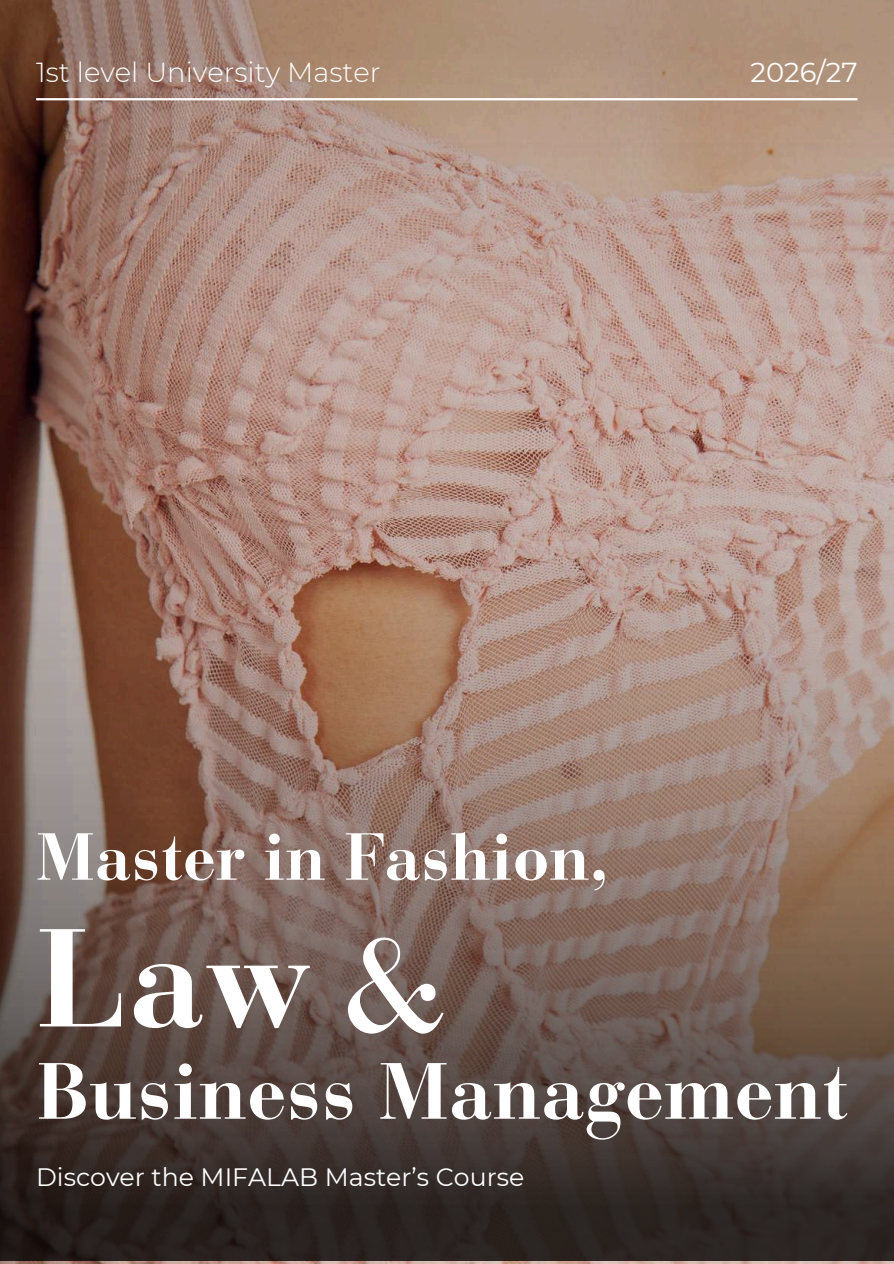
<style>
.page{position:relative;width:894px;height:1264px;background:#fff}
.page>*{position:absolute;margin:0;border:0;box-sizing:border-box;transform-origin:0 0}
.t1{font:143.4px "Bauer Bodoni Pro";color:#fff}
.t2{font:700 138.15px "Bauer Bodoni Pro";color:#fff}
.t3{font:700 78.9px "Bauer Bodoni Pro";color:#fff}
.t4{font:700 65.85px "Bauer Bodoni Pro";color:#fff}
.t5{font:300 27.45px "Montserrat";color:#fff}
.t6{font:27.45px "Montserrat";color:#fff}
.t7{font:25.2px "Montserrat";color:#fff}
</style>
<div class="page">
<img style="left:0;top:0;width:893px;height:1260px">
<hr style="left:36px;top:98px;width:821px;height:2px;background:#fff">
<p class="t5" style="left:36px;top:56px;width:346px">1st level University Master</p>
<p class="t6" style="left:750px;top:55px;width:108px">2026/27</p>
<h3 class="t4" style="left:36px;top:831px;width:573px">Master in Fashion,</h3>
<h2 class="t2" style="left:36px;top:924px;width:278px">Law</h2>
<h3 class="t3" style="left:36px;top:1060px;width:813px">Business Management</h3>
<h1 class="t1" style="left:336px;top:926px;width:113px">&amp;</h1>
<p class="t7" style="left:36px;top:1161px;width:489px">Discover the MIFALAB Master’s Course</p>
</div>
